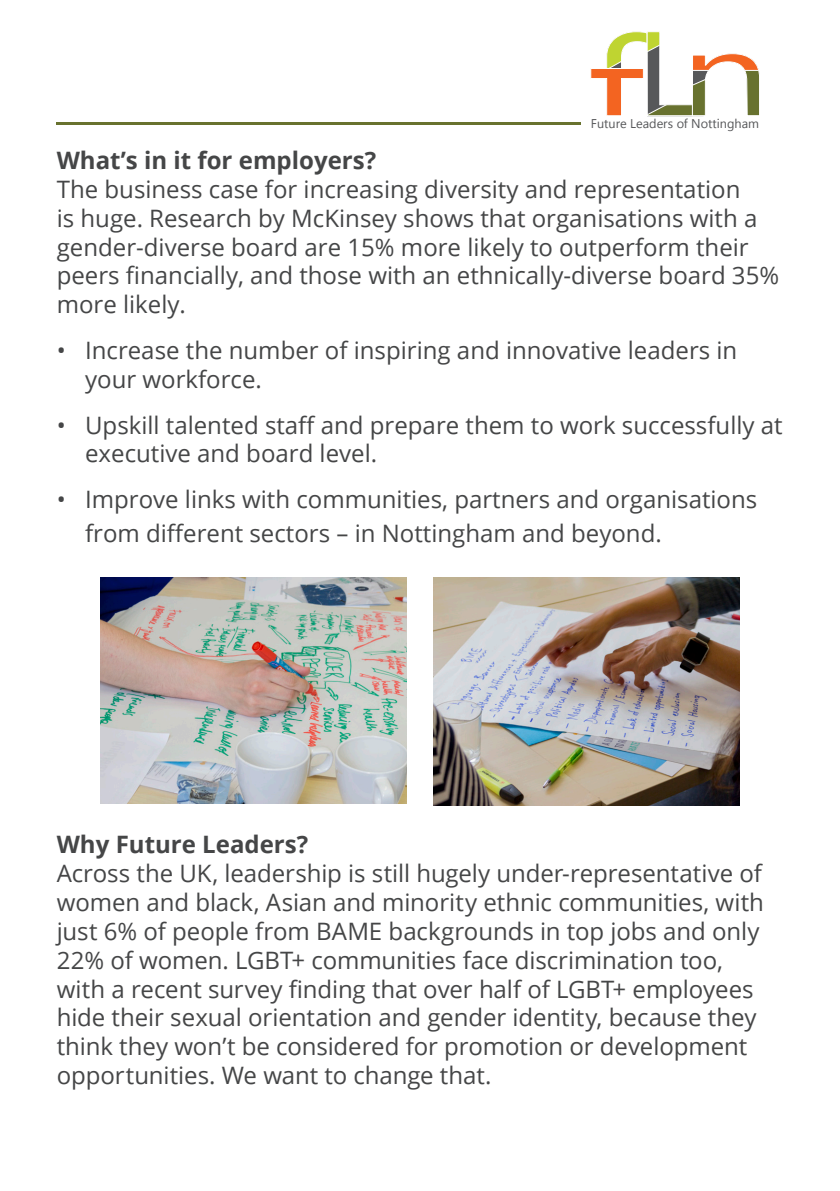
<style>
.page{position:relative;width:840px;height:1191px;background:#fff}
.page>*{position:absolute;margin:0;border:0;box-sizing:border-box;transform-origin:0 0}
.copy{font:24px/28.8px "Open Sans";color:#454647}
.bold{font:700 24px "Open Sans";color:#454647}
.t1{font:12.6px "Khmer UI";color:#57585a}
</style>
<div class="page">
<svg style="left:590px;top:31px;width:169px;height:85px"></svg>
<hr style="left:57px;top:122px;width:523px;height:2px;background:#68722f">
<img style="left:433px;top:577px;width:306px;height:228px">
<img style="left:100px;top:577px;width:306px;height:227px">
<p class="t1" style="left:590px;top:116px;width:169px">Future Leaders of Nottingham</p>
<p class="bold" style="left:57px;top:143px;width:321px">What’s in it for employers?</p>
<p class="copy" style="left:57px;top:174px;width:723px">The business case for increasing diversity and representation<br>is huge. Research by McKinsey shows that organisations with a gender-diverse board are 15% more likely to outperform their peers financially, and those with an ethnically-diverse board 35% more likely.</p>
<p class="copy" style="left:85px;top:335px;width:653px;text-indent:-28px">• Increase the number of inspiring and innovative leaders in your workforce.</p>
<p class="copy" style="left:85px;top:410px;width:698px;text-indent:-28px">• Upskill talented staff and prepare them to work successfully at executive and board level.</p>
<p class="copy" style="left:85px;top:482px;width:673px;line-height:33.6px;text-indent:-28px">• Improve links with communities, partners and organisations from different sectors – in Nottingham and beyond.</p>
<p class="bold" style="left:57px;top:827px;width:253px">Why Future Leaders?</p>
<p class="copy" style="left:57px;top:858px;width:708px">Across the UK, leadership is still hugely under-representative of women and black, Asian and minority ethnic communities, with just 6% of people from BAME backgrounds in top jobs and only 22% of women. LGBT+ communities face discrimination too, with a recent survey finding that over half of LGBT+ employees hide their sexual orientation and gender identity, because they think they won’t be considered for promotion or development opportunities. We want to change that.</p>
</div>
